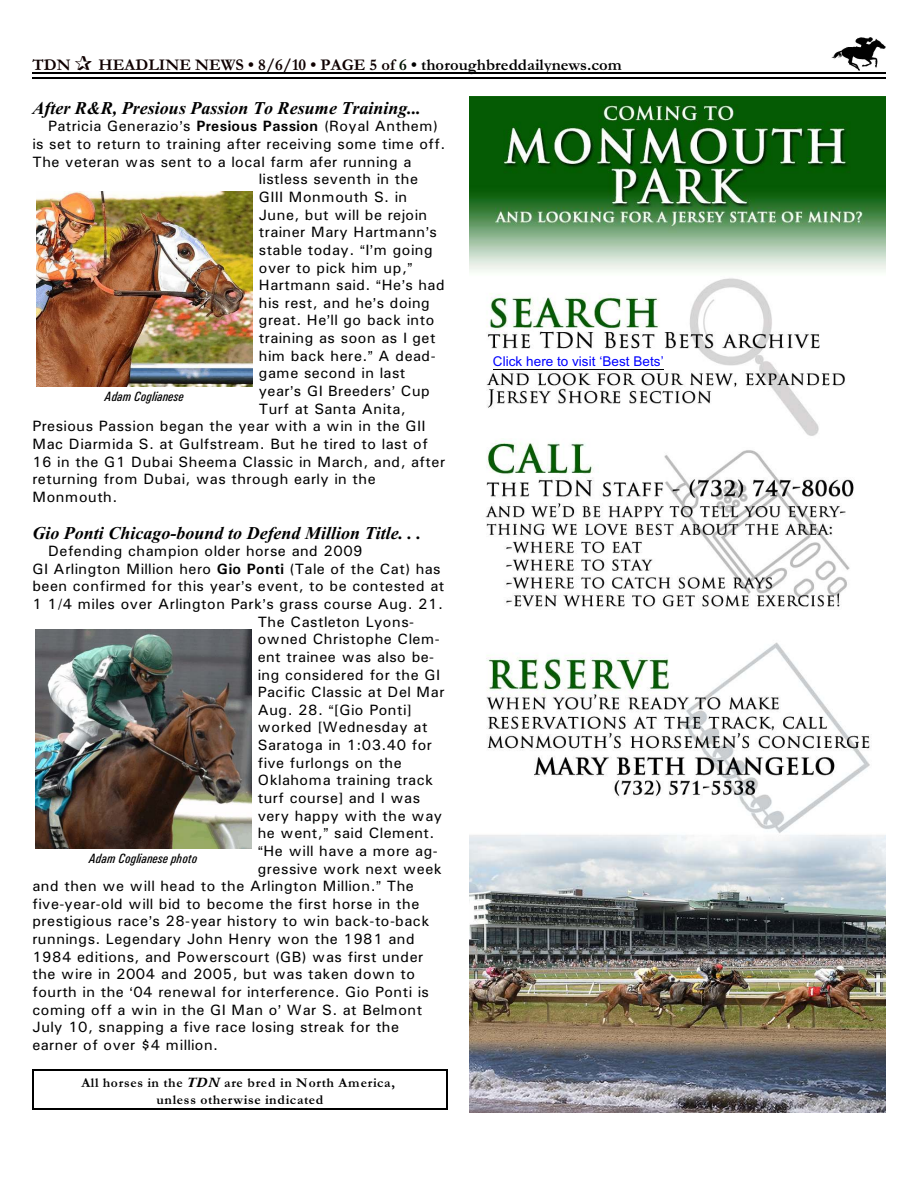
<style>
.page{position:relative;width:918px;height:1188px;background:#fff}
.page>*{position:absolute;margin:0;border:0;box-sizing:border-box;transform-origin:0 0}
.t1{font:italic 700 18px "Times New Roman";color:#000}
.t2{font:700 16.5px "Garamond";letter-spacing:.005em;color:#0f0000}
.t3{font:15px "Univers";letter-spacing:.03em;color:#000}
.t4{font:700 13.5px/17px "Garamond";letter-spacing:.055em;color:#000;text-align:center}
.t5{font:italic 13.5px "Univers Condensed";letter-spacing:.005em;color:#000}
.t6{font:13.5px "Arial";letter-spacing:.005em;color:#00f}
.s1{color:#001400}
.s2{color:#000}
.s3{font-weight:700}
.s4{font-style:italic}
</style>
<div class="page">
<img style="left:832px;top:38px;width:54px;height:32px">
<hr style="left:32px;top:72px;width:853px;height:1px;background:#000">
<hr style="left:32px;top:77px;width:853px;height:2px;background:#000">
<img style="left:470px;top:97px;width:416px;height:1015px">
<hr style="left:493px;top:369px;width:171px;height:1px;background:#000">
<img style="left:36px;top:192px;width:216px;height:195px">
<img style="left:35px;top:629px;width:216px;height:220px">
<hr style="left:32px;top:1070px;width:2px;height:40px;background:#000">
<hr style="left:447px;top:1070px;width:1px;height:40px;background:#000">
<hr style="left:32px;top:1070px;width:416px;height:1px;background:#000">
<hr style="left:32px;top:1109px;width:416px;height:1px;background:#000">
<p class="t2" style="left:32px;top:59px;width:40px">TDN</p>
<p class="t2" style="left:98px;top:59px;width:525px">HEADLINE NEWS • 8/6/10 • PAGE 5 of <span class="s1">6</span> <span class="s2">• thoroughbreddailynews.com</span></p>
<p class="t1" style="left:32px;top:102px;width:390px">After R&amp;R, Presious Passion To Resume Training...</p>
<p class="t3" style="left:48px;top:121px;width:392px">Patricia Generazio s <span class="s3">Presious Passion</span> (Royal Anthem)</p>
<p class="t3" style="left:32px;top:139px;width:415px">is set to return to training after receiving some time off.</p>
<p class="t3" style="left:32px;top:156px;width:381px">The veteran was sent to a local farm afer running a</p>
<p class="t3" style="left:259px;top:174px;width:161px">listless seventh in the</p>
<p class="t3" style="left:259px;top:192px;width:150px">GIII Monmouth S. in</p>
<p class="t3" style="left:259px;top:209px;width:170px">June, but will be rejoin</p>
<p class="t3" style="left:259px;top:227px;width:180px">trainer Mary Hartmann s</p>
<p class="t3" style="left:259px;top:245px;width:175px">stable today. I m going</p>
<p class="t3" style="left:259px;top:262px;width:150px">over to pick him up,</p>
<p class="t3" style="left:259px;top:280px;width:187px">Hartmann said. He s had</p>
<p class="t3" style="left:259px;top:297px;width:172px">his rest, and he s doing</p>
<p class="t3" style="left:259px;top:315px;width:177px">great. He ll go back into</p>
<p class="t3" style="left:259px;top:333px;width:178px">training as soon as I get</p>
<p class="t3" style="left:259px;top:350px;width:178px">him back here. A dead-</p>
<p class="t3" style="left:259px;top:368px;width:148px">game second in last</p>
<p class="t3" style="left:259px;top:386px;width:172px">year s GI Breeders Cup</p>
<p class="t3" style="left:259px;top:403px;width:149px">Turf at Santa Anita,</p>
<p class="t3" style="left:32px;top:421px;width:395px">Presious Passion began the year with a win in the GII</p>
<p class="t3" style="left:32px;top:439px;width:397px">Mac Diarmida S. at Gulfstream. But he tired to last of</p>
<p class="t3" style="left:32px;top:456px;width:414px">16 in the G1 Dubai Sheema Classic in March, and, after</p>
<p class="t3" style="left:32px;top:474px;width:345px">returning from Dubai, was through early in the</p>
<p class="t3" style="left:32px;top:492px;width:87px">Monmouth.</p>
<p class="t1" style="left:32px;top:526px;width:391px">Gio Ponti Chicago-bound to Defend Million Title. . .</p>
<p class="t3" style="left:48px;top:546px;width:316px">Defending champion older horse and 2009</p>
<p class="t3" style="left:32px;top:563px;width:410px">GI Arlington Million hero <span class="s3">Gio Ponti</span> (Tale of the Cat) has</p>
<p class="t3" style="left:32px;top:581px;width:413px">been confirmed for this year s event, to be contested at</p>
<p class="t3" style="left:32px;top:599px;width:412px">1 1/4 miles over Arlington Park s grass course Aug. 21.</p>
<p class="t3" style="left:258px;top:616px;width:158px">The Castleton Lyons-</p>
<p class="t3" style="left:258px;top:634px;width:184px">owned Christophe Clem-</p>
<p class="t3" style="left:258px;top:652px;width:178px">ent trainee was also be-</p>
<p class="t3" style="left:258px;top:669px;width:184px">ing considered for the GI</p>
<p class="t3" style="left:258px;top:687px;width:188px">Pacific Classic at Del Mar</p>
<p class="t3" style="left:258px;top:704px;width:156px">Aug. 28. [Gio Ponti]</p>
<p class="t3" style="left:258px;top:722px;width:171px">worked [Wednesday at</p>
<p class="t3" style="left:258px;top:740px;width:176px">Saratoga in 1:03.40 for</p>
<p class="t3" style="left:258px;top:757px;width:146px">five furlongs on the</p>
<p class="t3" style="left:258px;top:775px;width:177px">Oklahoma training track</p>
<p class="t3" style="left:258px;top:793px;width:164px">turf course] and I was</p>
<p class="t3" style="left:258px;top:810px;width:186px">very happy with the way</p>
<p class="t3" style="left:258px;top:828px;width:178px">he went, said Clement.</p>
<p class="t3" style="left:264px;top:846px;width:176px">He will have a more ag-</p>
<p class="t3" style="left:258px;top:863px;width:186px">gressive work next week</p>
<p class="t3" style="left:32px;top:881px;width:383px">and then we will head to the Arlington Million. The</p>
<p class="t3" style="left:32px;top:898px;width:389px">five-year-old will bid to become the first horse in the</p>
<p class="t3" style="left:32px;top:916px;width:399px">prestigious race s 28-year history to win back-to-back</p>
<p class="t3" style="left:32px;top:934px;width:384px">runnings. Legendary John Henry won the 1981 and</p>
<p class="t3" style="left:32px;top:951px;width:393px">1984 editions, and Powerscourt (GB) was first under</p>
<p class="t3" style="left:32px;top:969px;width:384px">the wire in 2004 and 2005, but was taken down to</p>
<p class="t3" style="left:32px;top:987px;width:398px">fourth in the 04 renewal for interference. Gio Ponti is</p>
<p class="t3" style="left:32px;top:1004px;width:391px">coming off a win in the GI Man o War S. at Belmont</p>
<p class="t3" style="left:32px;top:1022px;width:368px">July 10, snapping a five race losing streak for the</p>
<p class="t3" style="left:32px;top:1040px;width:187px">earner of over $4 million.</p>
<p class="t6" style="left:493px;top:357px;width:172px">Click here to visit ‘Best Bets’</p>
<p class="t5" style="left:105px;top:392px;width:81px">Adam Coglianese</p>
<p class="t5" style="left:89px;top:854px;width:110px">Adam Coglianese photo</p>
<p class="t4" style="left:81px;top:1076px;width:315px">All horses in the <span class="s4">TDN</span> are bred in North America, unless otherwise indicated</p>
</div>
